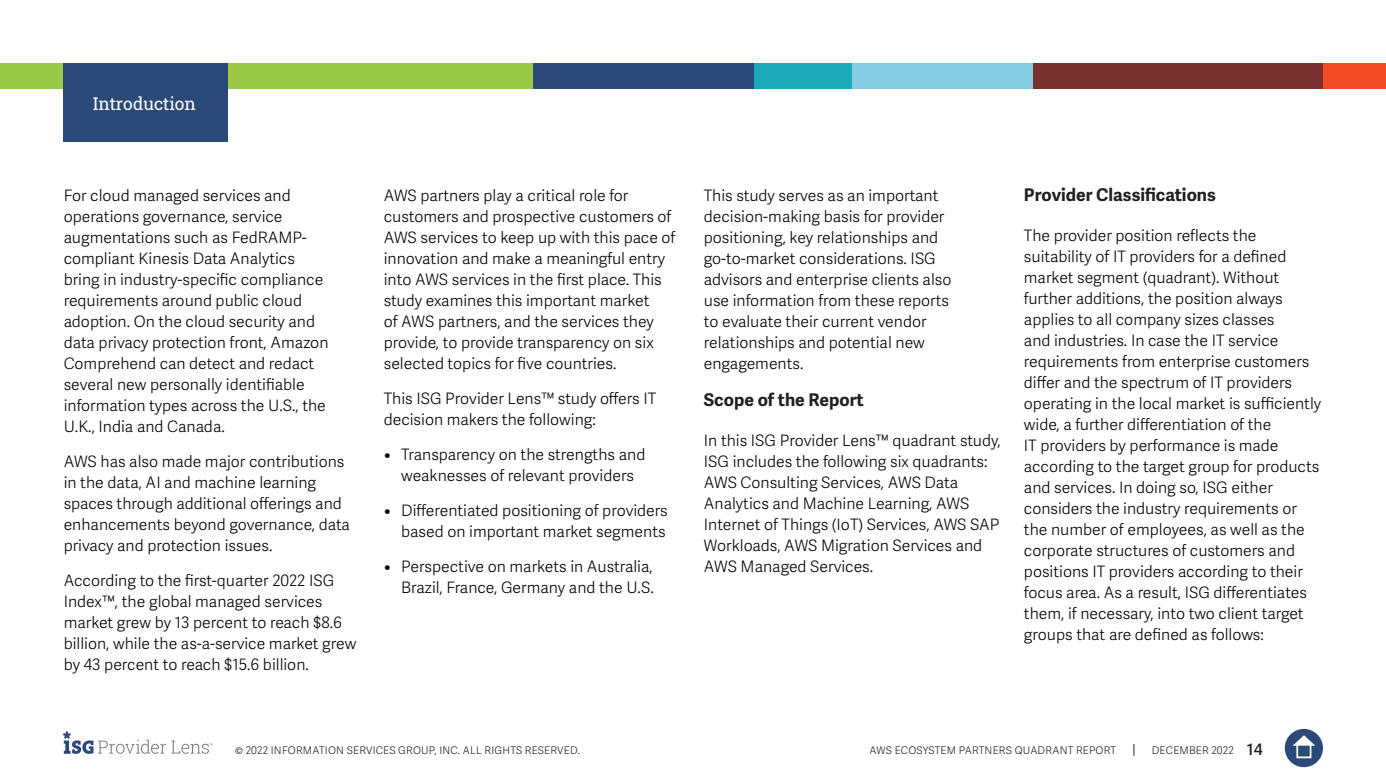
<style>
.page{position:relative;width:1386px;height:780px;background:#fff}
.page>*{position:absolute;margin:0;border:0;box-sizing:border-box;transform-origin:0 0}
.t1{font:700 17.5px "Adelle Sans";color:#231f20}
.t2{font:17.5px "Roboto Slab ISG P Regular";color:#fff}
.t3{font:300 15.75px/21px "Adelle Sans";color:#040503}
.t4{font:300 10.5px "Adelle Sans";letter-spacing:.02em;color:#231f20}
.s1{font-weight:700}
.s2{font-weight:600;font-size:15.75px}
</style>
<div class="page">
<svg style="left:1133px;top:744px;width:1px;height:12px"></svg>
<div style="left:1285px;top:729px;width:38px;height:38px;background:#2b4a79;border-radius:50%"></div>
<svg style="left:1293px;top:735px;width:22px;height:10px"></svg>
<div style="left:1296px;top:743px;width:15px;height:15px;border:2px solid #fff"></div>
<svg style="left:63px;top:731px;width:150px;height:23px"></svg>
<div style="left:0;top:63px;width:533px;height:25px;background:#9bc947"></div>
<div style="left:533px;top:63px;width:223px;height:25px;background:#2b4a79"></div>
<div style="left:850px;top:63px;width:184px;height:25px;background:#84cee3"></div>
<div style="left:1323px;top:63px;width:63px;height:25px;background:#f54a26"></div>
<div style="left:1033px;top:63px;width:290px;height:25px;background:#7a302e"></div>
<div style="left:754px;top:63px;width:98px;height:25px;background:#1cabb9"></div>
<div style="left:63px;top:63px;width:165px;height:79px;background:#2b4a79"></div>
<p class="t2" style="left:93px;top:91px;width:105px">Introduction</p>
<p class="t3" style="left:64px;top:185px;width:266px">For cloud managed services and operations governance, service augmentations such as FedRAMP&shy;compliant Kinesis Data Analytics bring in industry-specific compliance requirements around public cloud adoption. On the cloud security and data privacy protection front, Amazon Comprehend can detect and redact several new personally identifiable information types across the U.S., the U.K., India and Canada.</p>
<p class="t3" style="left:64px;top:451px;width:288px">AWS has also made major contributions in the data, AI and machine learning spaces through additional offerings and enhancements beyond governance, data privacy and protection issues.</p>
<p class="t3" style="left:64px;top:570px;width:294px">According to the first-quarter 2022 ISG Index™, the global managed services market grew by 13 percent to reach $8.6 billion, while the as-a-service market grew by 43 percent to reach $15.6 billion.</p>
<p class="t3" style="left:384px;top:185px;width:293px">AWS partners play a critical role for customers and prospective customers of AWS services to keep up with this pace of innovation and make a meaningful entry into AWS services in the first place. This study examines this important market<br>of AWS partners, and the services they provide, to provide transparency on six selected topics for five countries.</p>
<p class="t3" style="left:384px;top:388px;width:274px">This ISG Provider Lens™ study offers IT decision makers the following:</p>
<p class="t3" style="left:384px;top:444px;width:263px;text-align:center"><span class="s1">•</span> Transparency on the strengths and weaknesses of relevant providers</p>
<p class="t3" style="left:384px;top:500px;width:286px;text-align:right"><span class="s1">•</span> Differentiated positioning of providers based on important market segments</p>
<p class="t3" style="left:384px;top:556px;width:271px;text-align:right"><span class="s1">•</span> Perspective on markets in Australia,<br>Brazil, France, Germany and the U.S.</p>
<p class="t3" style="left:704px;top:185px;width:249px">This study serves as an important decision-making basis for provider positioning, key relationships and go-to-market considerations. ISG advisors and enterprise clients also use information from these reports to evaluate their current vendor relationships and potential new engagements.</p>
<p class="t1" style="left:704px;top:389px;width:161px">Scope of the Report</p>
<p class="t3" style="left:704px;top:430px;width:298px">In this ISG Provider Lens™ quadrant study, ISG includes the following six quadrants:<br>AWS Consulting Services, AWS Data Analytics and Machine Learning, AWS Internet of Things (IoT) Services, AWS SAP Workloads, AWS Migration Services and AWS Managed Services.</p>
<p class="t1" style="left:1024px;top:184px;width:193px">Provider Classifications</p>
<p class="t3" style="left:1024px;top:225px;width:299px">The provider position reflects the suitability of IT providers for a defined market segment (quadrant). Without further additions, the position always applies to all company sizes classes<br>and industries. In case the IT service requirements from enterprise customers differ and the spectrum of IT providers operating in the local market is sufficiently wide, a further differentiation of the<br>IT providers by performance is made according to the target group for products and services. In doing so, ISG either considers the industry requirements or the number of employees, as well as the corporate structures of customers and positions IT providers according to their focus area. As a result, ISG differentiates them, if necessary, into two client target groups that are defined as follows:</p>
<p class="t4" style="left:235px;top:744px;width:346px">© 2022 INFORMATION SERVICES GROUP, INC. ALL RIGHTS RESERVED.</p>
<p class="t4" style="left:869px;top:744px;width:248px">AWS ECOSYSTEM PARTNERS QUADRANT REPORT</p>
<p class="t4" style="left:1152px;top:744px;width:112px">DECEMBER 2022 <span class="s2">14</span></p>
</div>
